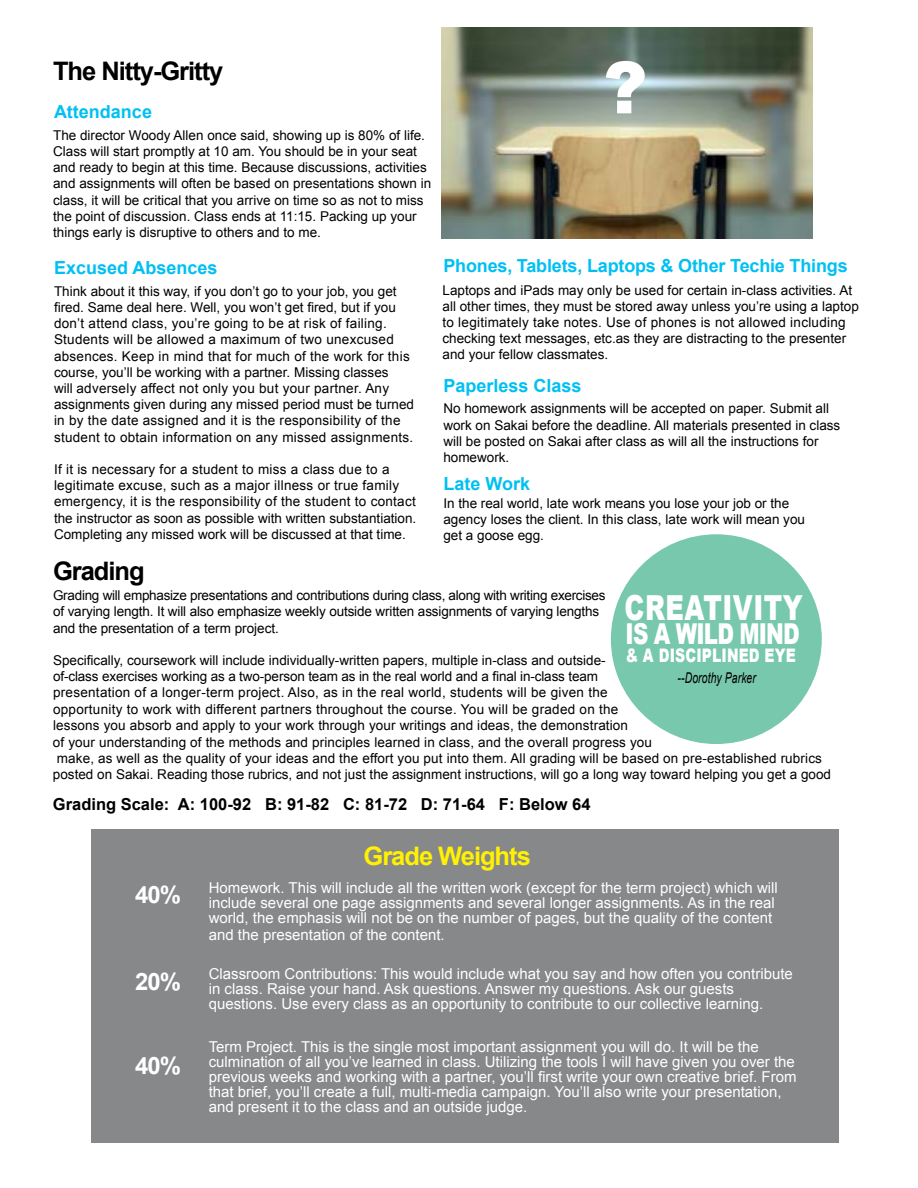
<style>
.page{position:relative;width:918px;height:1188px;background:#fff}
.page>*{position:absolute;margin:0;border:0;box-sizing:border-box;transform-origin:0 0}
.t1{font:900 72px "Arial";color:#fff}
.t2{font:900 34.5px "Arial";letter-spacing:.02em;color:#fff;scale:.74 1}
.t3{font:900 28.8px "Arial";letter-spacing:-.04em;color:#fff;scale:.74 1}
.t4{font:700 25.5px "Arial";letter-spacing:-.04em;color:#000}
.t5{font:700 25.5px "Arial";letter-spacing:-.04em;color:#fff200}
.t6{font:700 24px "Arial";color:#fff}
.t7{font:900 18.75px "Arial";letter-spacing:.01em;color:#fff;scale:.74 1}
.t8{font:700 18px "Arial";color:#00c0f3}
.t9{font:700 16.5px "Arial";color:#000}
.t10{font:15px/15px "Arial";color:#fff}
.t11{font:italic 14.85px "Arial";letter-spacing:.01em;color:#000;scale:.7 1}
.t12{font:13.5px/16.2px "Arial";color:#000}
.t13{font:13.5px/16.2px "Arial";letter-spacing:.02em;color:#000}
</style>
<div class="page">
<img style="left:442px;top:27px;width:371px;height:211px">
<div style="left:92px;top:830px;width:747px;height:313px;background:#86888a"></div>
<div style="left:611px;top:534px;width:211px;height:210px;background:#77c8ac;border-radius:50%"></div>
<h3 class="t4" style="left:53px;top:57px;width:172px">The Nitty-Gritty</h3>
<h3 class="t8" style="left:54px;top:101px;width:100px">Attendance</h3>
<p class="t12" style="left:53px;top:127px;width:380px">The director Woody Allen once said, showing up is 80% of life.<br>Class will start promptly at 10 am. You should be in your seat and ready to begin at this time. Because discussions, activities and assignments will often be based on presentations shown in class, it will be critical that you arrive on time so as not to miss the point of discussion. Class ends at 11:15. Packing up your things early is disruptive to others and to me.</p>
<h3 class="t8" style="left:54px;top:258px;width:165px">Excused Absences</h3>
<p class="t13" style="left:54px;top:283px;width:362px">Think about it this way, if you don’t go to your job, you get fired. Same deal here. Well, you won’t get fired, but if you don’t attend class, you’re going to be at risk of failing.<br>Students will be allowed a maximum of two unexcused absences. Keep in mind that for much of the work for this course, you’ll be working with a partner. Missing classes<br>will adversely affect not only you but your partner. Any assignments given during any missed period must be turned in by the date assigned and it is the responsibility of the student to obtain information on any missed assignments.</p>
<p class="t13" style="left:54px;top:461px;width:364px">If it is necessary for a student to miss a class due to a legitimate excuse, such as a major illness or true family emergency, it is the responsibility of the student to contact the instructor as soon as possible with written substantiation.<br>Completing any missed work will be discussed at that time.</p>
<h1 class="t1" style="left:603px;top:34px;width:45px">?</h1>
<h3 class="t8" style="left:443px;top:256px;width:406px">Phones, Tablets, Laptops &amp; Other Techie Things</h3>
<p class="t12" style="left:442px;top:282px;width:418px">Laptops and iPads may only be used for certain in-class activities. At all other times, they must be stored away unless you’re using a laptop to legitimately take notes. Use of phones is not allowed including checking text messages, etc.as they are distracting to the presenter and your fellow classmates.</p>
<h3 class="t8" style="left:443px;top:376px;width:140px">Paperless Class</h3>
<p class="t12" style="left:443px;top:401px;width:398px">No homework assignments will be accepted on paper. Submit all work on Sakai before the deadline. All materials presented in class will be posted on Sakai after class as will all the instructions for homework.</p>
<h3 class="t8" style="left:443px;top:473px;width:88px">Late Work</h3>
<p class="t12" style="left:443px;top:495px;width:363px">In the real world, late work means you lose your job or the agency loses the client. In this class, late work will mean you get a goose egg.</p>
<h3 class="t4" style="left:53px;top:557px;width:93px">Grading</h3>
<p class="t12" style="left:53px;top:587px;width:554px">Grading will emphasize presentations and contributions during class, along with writing exercises of varying length. It will also emphasize weekly outside written assignments of varying lengths and the presentation of a term project.</p>
<p class="t12" style="left:53px;top:652px;width:577px">Specifically, coursework will include individually-written papers, multiple in-class and outside&shy;of-class exercises working as a two-person team as in the real world and a final in-class team presentation of a longer-term project. Also, as in the real world, students will be given the opportunity to work with different partners throughout the course. You will be graded on the lessons you absorb and apply to your work through your writings and ideas, the demonstration</p>
<h2 class="t2" style="left:625px;top:582px;width:242px">CREATIVITY</h2>
<h3 class="t3" style="left:626px;top:613px;width:237px">IS A WILD MIND</h3>
<h3 class="t7" style="left:626px;top:641px;width:231px">&amp; A DISCIPLINED EYE</h3>
<p class="t11" style="left:678px;top:670px;width:113px">--Dorothy Parker</p>
<p class="t12" style="left:53px;top:734px;width:780px">of your understanding of the methods and principles learned in class, and the overall progress you<br>make, as well as the quality of your ideas and the effort you put into them. All grading will be based on pre-established rubrics posted on Sakai. Reading those rubrics, and not just the assignment instructions, will go a long way toward helping you get a good</p>
<p class="t9" style="left:53px;top:795px;width:539px">Grading Scale: A: 100-92 B: 91-82 C: 81-72 D: 71-64 F: Below 64</p>
<h3 class="t6" style="left:135px;top:882px;width:47px">40%</h3>
<h3 class="t6" style="left:135px;top:968px;width:47px">20%</h3>
<h3 class="t6" style="left:135px;top:1052px;width:47px">40%</h3>
<h3 class="t5" style="left:364px;top:842px;width:169px">Grade Weights</h3>
<p class="t10" style="left:209px;top:881px;width:571px">Homework. This will include all the written work (except for the term project) which will include several one page assignments and several longer assignments. As in the real world, the emphasis will not be on the number of pages, but the quality of the content</p>
<p class="t10" style="left:209px;top:927px;width:237px">and the presentation of the content.</p>
<p class="t10" style="left:209px;top:966px;width:586px">Classroom Contributions: This would include what you say and how often you contribute in class. Raise your hand. Ask questions. Answer my questions. Ask our guests questions. Use every class as an opportunity to contribute to our collective learning.</p>
<p class="t10" style="left:209px;top:1039px;width:589px">Term Project. This is the single most important assignment you will do. It will be the culmination of all you’ve learned in class. Utilizing the tools I will have given you over the previous weeks and working with a partner, you’ll first write your own creative brief. From that brief, you’ll create a full, multi-media campaign. You’ll also write your presentation, and present it to the class and an outside judge.</p>
</div>
